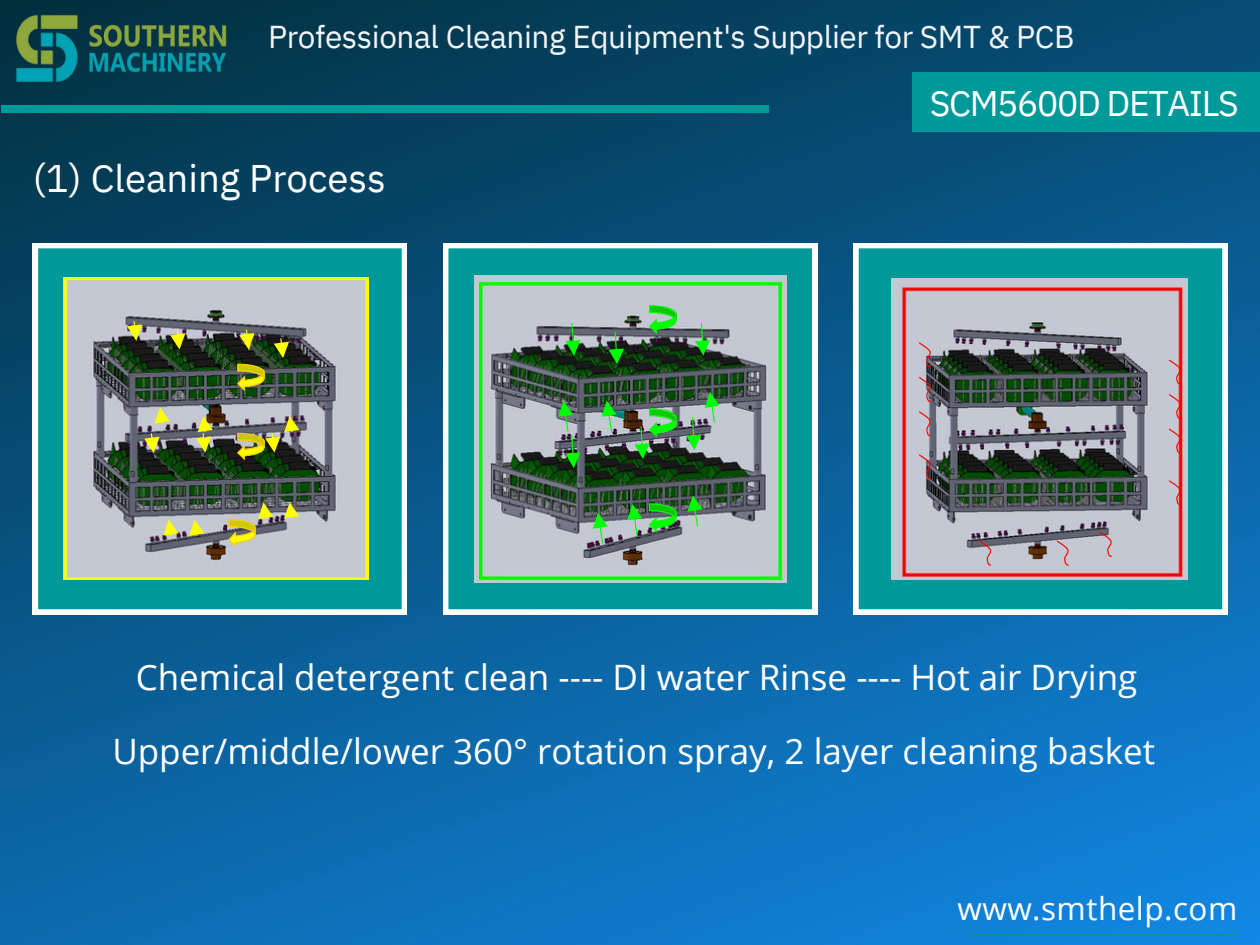
<style>
.page{position:relative;width:1260px;height:945px;background:#fff}
.page>*{position:absolute;margin:0;border:0;box-sizing:border-box;transform-origin:0 0}
.t1{font:38.5px "IBM Plex Sans";color:#fff}
.t2{font:35.52px "IBM Plex Sans";letter-spacing:-.04em;color:#fff}
.t3{font:35px/73.5px "Open Sans";color:#fff;text-align:center}
.t4{font:31.5px "IBM Plex Sans";letter-spacing:-.015em;color:#f1f5fa}
.t5{font:31.5px "Open Sans";letter-spacing:.015em;color:#fff}
</style>
<div class="page">
<img style="left:0;top:0;width:1260px;height:945px">
<img style="left:0;top:1px;width:244px;height:93px">
<hr style="left:964px;top:934px;width:276px;height:1px;background:#099">
<div style="left:912px;top:73px;width:348px;height:59px;background:#099"></div>
<div style="left:1px;top:105px;width:767px;height:8px;background:#099"></div>
<svg style="left:33px;top:243px;width:374px;height:372px"></svg>
<svg style="left:443px;top:243px;width:374px;height:372px"></svg>
<svg style="left:853px;top:243px;width:375px;height:372px"></svg>
<img style="left:475px;top:276px;width:311px;height:306px">
<img style="left:892px;top:278px;width:296px;height:302px">
<img style="left:63px;top:278px;width:305px;height:301px">
<svg style="left:237px;top:364px;width:28px;height:27px"></svg>
<svg style="left:127px;top:321px;width:15px;height:20px"></svg>
<svg style="left:144px;top:433px;width:15px;height:20px"></svg>
<svg style="left:155px;top:407px;width:15px;height:16px"></svg>
<svg style="left:163px;top:520px;width:15px;height:16px"></svg>
<svg style="left:170px;top:330px;width:15px;height:20px"></svg>
<svg style="left:189px;top:520px;width:15px;height:16px"></svg>
<svg style="left:196px;top:416px;width:17px;height:37px"></svg>
<svg style="left:239px;top:330px;width:15px;height:20px"></svg>
<svg style="left:228px;top:502px;width:45px;height:45px"></svg>
<svg style="left:274px;top:338px;width:15px;height:20px"></svg>
<img style="left:237px;top:416px;width:62px;height:44px">
<svg style="left:284px;top:502px;width:15px;height:16px"></svg>
<svg style="left:649px;top:305px;width:28px;height:29px"></svg>
<svg style="left:565px;top:323px;width:16px;height:33px"></svg>
<svg style="left:558px;top:401px;width:22px;height:67px"></svg>
<svg style="left:593px;top:513px;width:15px;height:31px"></svg>
<svg style="left:601px;top:401px;width:16px;height:31px"></svg>
<svg style="left:609px;top:332px;width:15px;height:32px"></svg>
<svg style="left:634px;top:409px;width:43px;height:50px"></svg>
<svg style="left:649px;top:503px;width:27px;height:30px"></svg>
<svg style="left:627px;top:504px;width:15px;height:31px"></svg>
<svg style="left:687px;top:495px;width:16px;height:32px"></svg>
<svg style="left:695px;top:323px;width:15px;height:33px"></svg>
<svg style="left:686px;top:392px;width:34px;height:58px"></svg>
<svg style="left:919px;top:342px;width:12px;height:25px"></svg>
<svg style="left:919px;top:377px;width:12px;height:25px"></svg>
<svg style="left:919px;top:411px;width:12px;height:25px"></svg>
<svg style="left:919px;top:454px;width:12px;height:25px"></svg>
<svg style="left:979px;top:541px;width:12px;height:25px"></svg>
<svg style="left:1057px;top:541px;width:12px;height:25px"></svg>
<svg style="left:1100px;top:532px;width:12px;height:25px"></svg>
<svg style="left:1169px;top:360px;width:12px;height:25px"></svg>
<svg style="left:1169px;top:394px;width:12px;height:25px"></svg>
<svg style="left:1169px;top:429px;width:12px;height:25px"></svg>
<svg style="left:1169px;top:480px;width:12px;height:25px"></svg>
<p class="t4" style="left:268px;top:16px;width:808px">Professional Cleaning Equipment's Supplier for SMT &amp; PCB</p>
<p class="t1" style="left:33px;top:152px;width:355px">(1) Cleaning Process</p>
<p class="t2" style="left:930px;top:79px;width:311px">SCM5600D DETAILS</p>
<p class="t3" style="left:112px;top:640px;width:1044px">Chemical detergent clean ---- DI water Rinse ---- Hot air Drying<br>Upper/middle/lower 360° rotation spray, 2 layer cleaning basket</p>
<p class="t5" style="left:957px;top:886px;width:281px">www.smthelp.com</p>
</div>
